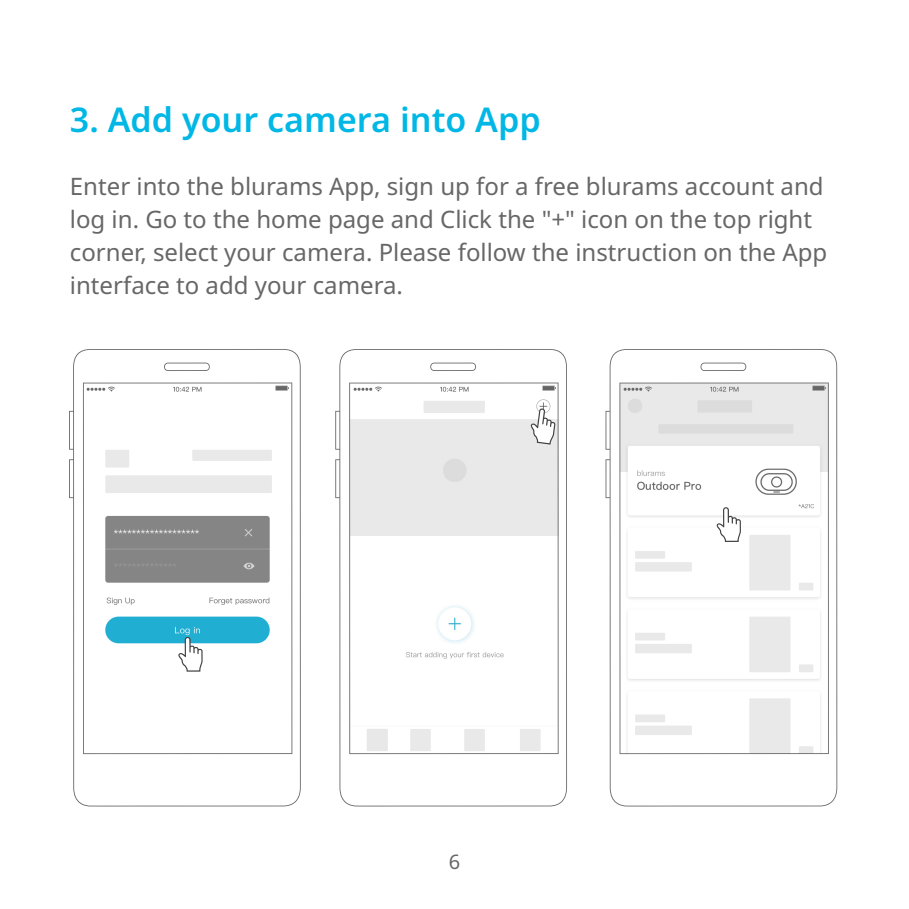
<style>
.page{position:relative;width:909px;height:909px;background:#fff}
.page>*{position:absolute;margin:0;border:0;box-sizing:border-box;transform-origin:0 0}
.t1{font:600 34px "Noto Sans";color:#00b7e5}
.t2{font:24px/32.8px "Noto Sans";color:#686767}
.t3{font:20px "Noto Sans";color:#686767}
</style>
<div class="page">
<svg style="left:69px;top:349px;width:232px;height:457px"></svg>
<svg style="left:335px;top:349px;width:232px;height:457px"></svg>
<svg style="left:605px;top:349px;width:232px;height:457px"></svg>
<div style="left:366px;top:728px;width:21px;height:22px;background:#e8e8e8"></div>
<svg style="left:177px;top:636px;width:25px;height:35px"></svg>
<svg style="left:715px;top:507px;width:25px;height:35px"></svg>
<svg style="left:529px;top:408px;width:26px;height:36px"></svg>
<h1 class="t1" style="left:70px;top:100px;width:472px">3. Add your camera into App</h1>
<p class="t2" style="left:70px;top:170px;width:758px">Enter into the blurams App, sign up for a free blurams account and log in. Go to the home page and Click the "+" icon on the top right corner, select your camera. Please follow the instruction on the App interface to add your camera.</p>
<p class="t3" style="left:448px;top:850px;width:13px">6</p>
</div>
